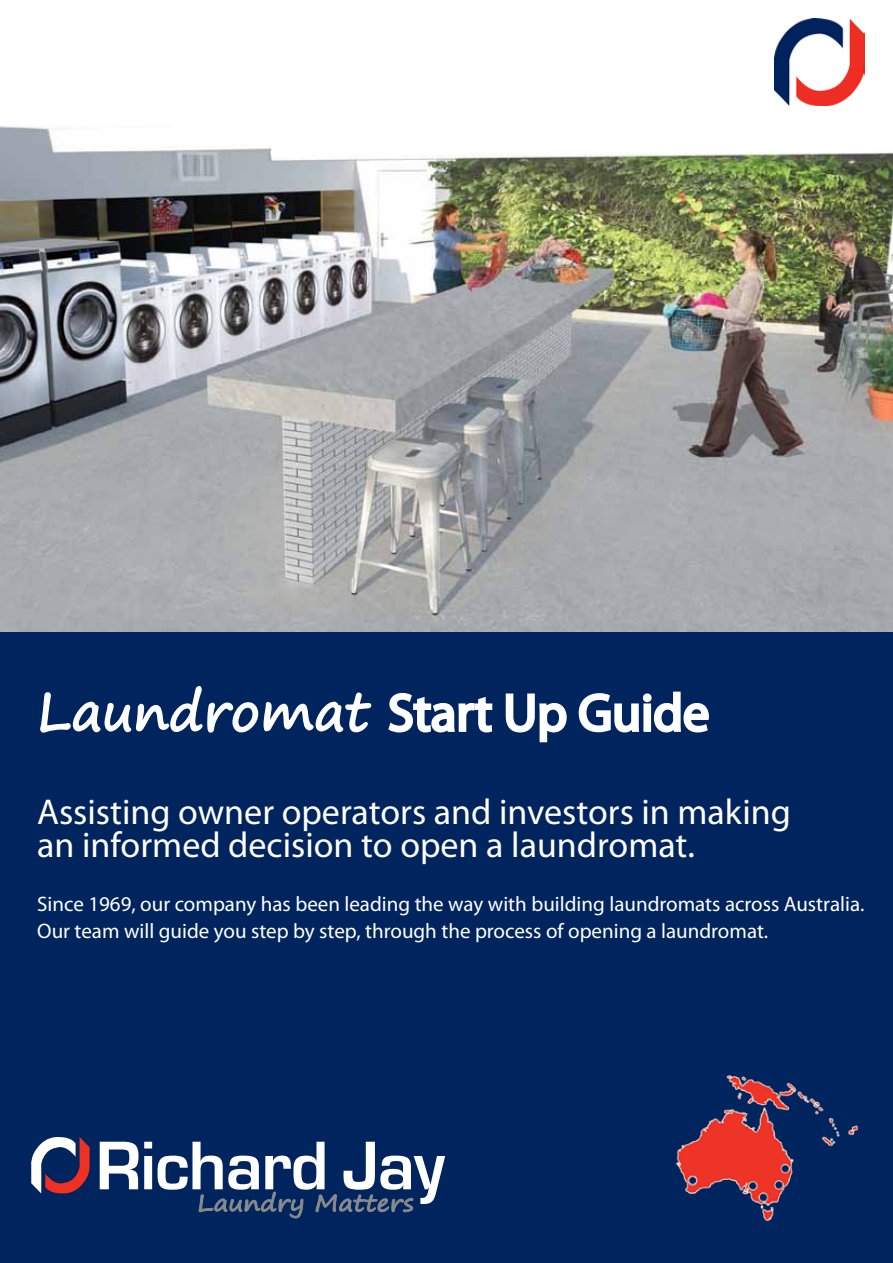
<style>
.page{position:relative;width:893px;height:1263px;background:#fff}
.page>*{position:absolute;margin:0;border:0;box-sizing:border-box;transform-origin:0 0}
.t1{font:52.5px "Myriad Pro";color:#fff}
.t2{font:36px/33px "Myriad Pro";color:#fff}
.t3{font:21px/27px "Myriad Pro";color:#fff}
.s1{font-family:"Segoe Print"}
</style>
<div class="page">
<div style="left:0;top:631px;width:893px;height:632px;background:#00245d"></div>
<svg style="left:100px;top:1142px;width:38px;height:47px"></svg>
<svg style="left:144px;top:1142px;width:8px;height:47px"></svg>
<svg style="left:31px;top:1137px;width:59px;height:57px"></svg>
<svg style="left:158px;top:1142px;width:287px;height:77px"></svg>
<svg style="left:40px;top:686px;width:332px;height:47px"></svg>
<svg style="left:388px;top:692px;width:105px;height:41px"></svg>
<svg style="left:505px;top:693px;width:62px;height:50px"></svg>
<svg style="left:578px;top:691px;width:131px;height:42px"></svg>
<img style="left:0;top:126px;width:893px;height:505px">
<svg style="left:271px;top:126px;width:622px;height:31px"></svg>
<img style="left:775px;top:19px;width:90px;height:87px">
<img style="left:676px;top:1075px;width:183px;height:147px">
<h1 class="t1" style="left:37px;top:680px;width:674px"><span class="s1">Laundromat</span> Start Up Guide</h1>
<h2 class="t2" style="left:37px;top:795px;width:755px">Assisting owner operators and investors in making an informed decision to open a laundromat.</h2>
<p class="t3" style="left:37px;top:890px;width:829px">Since 1969, our company has been leading the way with building laundromats across Australia.<br>Our team will guide you step by step, through the process of opening a laundromat.</p>
</div>
